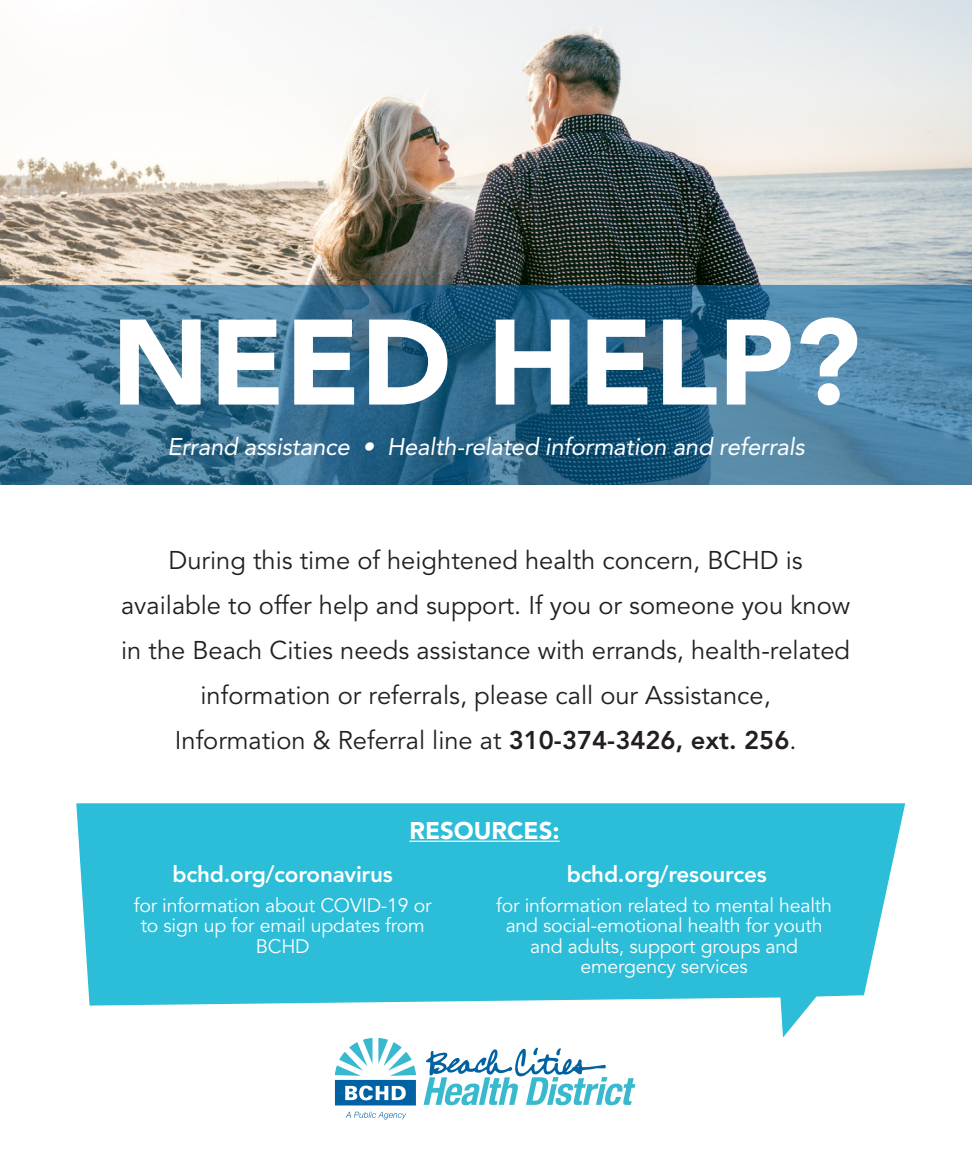
<style>
.page{position:relative;width:972px;height:1175px;background:#fff}
.page>*{position:absolute;margin:0;border:0;box-sizing:border-box;transform-origin:0 0}
.t1{font:900 120px "Avenir";color:#fff}
.t2{font:25.5px/45px "Avenir";color:#231f20;text-align:center}
.t3{font:italic 24px "Avenir";letter-spacing:-.01em;color:#fff}
.t4{font:900 24px "Avenir";color:#fff}
.t5{font:800 22.5px "Avenir";letter-spacing:-.01em;color:#fff}
.t6{font:19.5px/20.5px "Avenir";letter-spacing:-.01em;color:#fff;text-align:center}
.s1{font-weight:800}
</style>
<div class="page">
<img style="left:0;top:0;width:972px;height:285px">
<svg style="left:0;top:285px;width:972px;height:199px;background:#387092"></svg>
<svg style="left:76px;top:803px;width:829px;height:234px;fill:#2cbdd8"></svg>
<hr style="left:409px;top:840px;width:151px;height:1px;background:#fff">
<svg style="left:335px;top:1038px;width:81px;height:67px"></svg>
<svg style="left:424px;top:1047px;width:211px;height:58px"></svg>
<svg style="left:346px;top:1111px;width:60px;height:8px"></svg>
<p class="t1" style="left:111px;top:290px;width:751px">NEED HELP?</p>
<p class="t3" style="left:167px;top:432px;width:639px">Errand assistance • Health-related information and referrals</p>
<p class="t2" style="left:121px;top:538px;width:731px">During this time of heightened health concern, BCHD is available to offer help and support. If you or someone you know in the Beach Cities needs assistance with errands, health-related information or referrals, please call our Assistance,<br>Information &amp; Referral line at <span class="s1">310-374-3426, ext. 256</span>.</p>
<p class="t4" style="left:409px;top:816px;width:152px">RESOURCES:</p>
<p class="t5" style="left:173px;top:860px;width:222px">bchd.org/coronavirus</p>
<p class="t6" style="left:134px;top:895px;width:299px">for information about COVID-19 or to sign up for email updates from<br>BCHD</p>
<p class="t6" style="left:496px;top:895px;width:337px">for information related to mental health and social-emotional health for youth and adults, support groups and</p>
<p class="t6" style="left:581px;top:956px;width:169px">emergency services</p>
<p class="t5" style="left:567px;top:860px;width:201px">bchd.org/resources</p>
</div>
